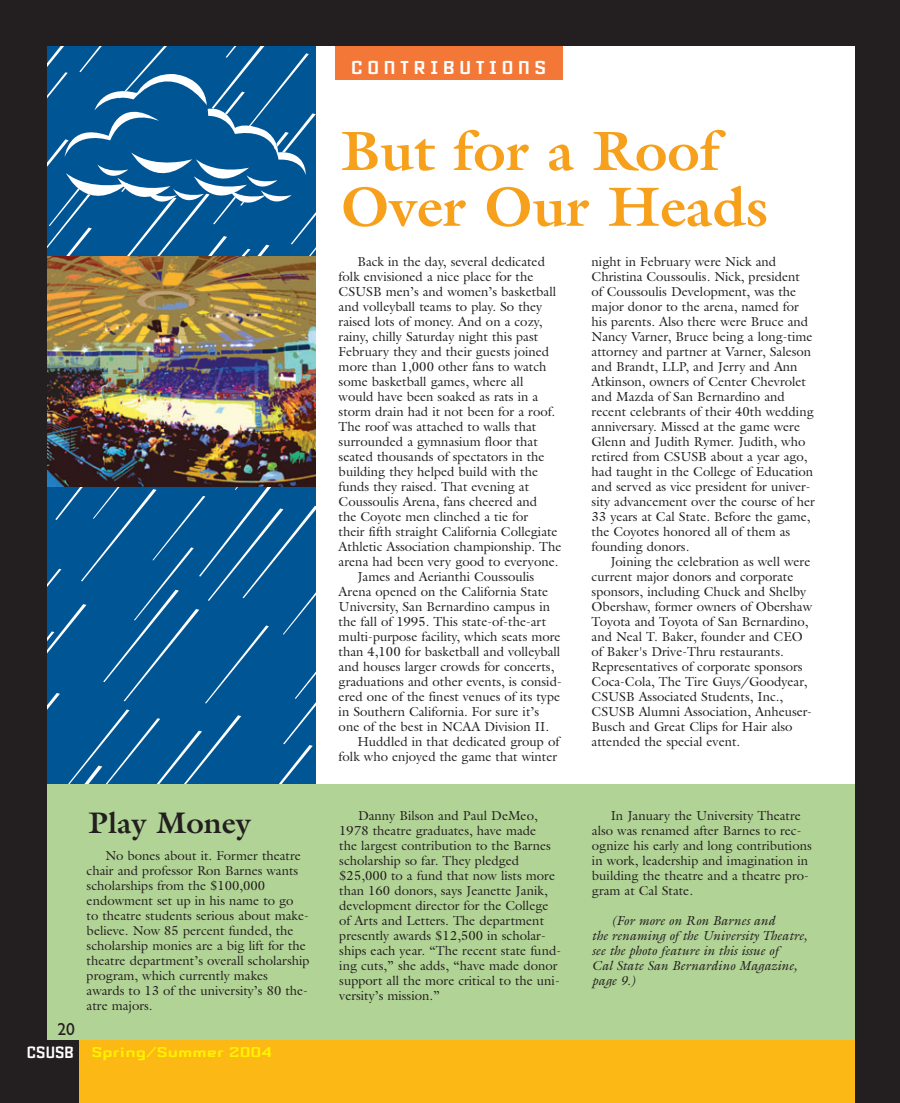
<style>
.page{position:relative;width:900px;height:1103px;background:#fff}
.page>*{position:absolute;margin:0;border:0;box-sizing:border-box;transform-origin:0 0}
.t1{font:700 55.75px/55.8px "Galliard";color:#f6a01b}
.t2{font:700 30px "Galliard";color:#231f20}
.t3{font:700 20px "Drukpa";letter-spacing:.195em;color:#fff;scale:1.2 1}
.t4{font:17.5px "M Gill Sans";color:#231f20}
.t5{font:700 15px "Drukpa";color:#fff101;scale:1.5 1}
.t6{font:13.12px/15px "Galliard";color:#231f20}
.t7{font:italic 13.12px/15px "Galliard";color:#231f20}
.s1{font-size:17.5px;color:#fff}
</style>
<div class="page">
<div style="left:0;top:0;width:900px;height:1102px;background:#231f20"></div>
<div style="left:47px;top:46px;width:808px;height:994px;background:#fff"></div>
<div style="left:335px;top:46px;width:227px;height:34px;background:#f37736"></div>
<div style="left:80px;top:1040px;width:775px;height:62px;background:#fcb814"></div>
<svg style="left:47px;top:46px;width:269px;height:738px;background:#12619c"></svg>
<img style="left:47px;top:257px;width:269px;height:229px">
<div style="left:47px;top:784px;width:808px;height:256px;background:#b2d396"></div>
<h2 class="t2" style="left:88px;top:804px;width:164px">Play Money</h2>
<h3 class="t4" style="left:58px;top:1023px;width:19px">20</h3>
<p class="t6" style="left:87px;top:847px;width:224px;text-indent:19px">No bones about it. Former theatre chair and professor Ron Barnes wants scholarships from the $100,000 endowment set up in his name to go<br>to theatre students serious about make&shy;believe. Now 85 percent funded, the scholarship monies are a big lift for the theatre department’s overall scholarship program, which currently makes<br>awards to 13 of the university’s 80 the&shy;atre majors.</p>
<p class="t5" style="left:27px;top:1047px;width:165px"><span class="s1">CSUSB</span> Spring/Summer 2004</p>
<h3 class="t3" style="left:351px;top:61px;width:164px">CONTRIBUTIONS</h3>
<h1 class="t1" style="left:341px;top:123px;width:429px">But for a Roof<br>Over Our Heads</h1>
<p class="t6" style="left:357px;top:253px;width:189px">Back in the day, several dedicated</p>
<p class="t6" style="left:339px;top:268px;width:196px">folk envisioned a nice place for the</p>
<p class="t6" style="left:339px;top:283px;width:219px">CSUSB men’s and women’s basketball</p>
<p class="t6" style="left:339px;top:298px;width:205px">and volleyball teams to play. So they</p>
<p class="t6" style="left:339px;top:313px;width:205px">raised lots of money. And on a cozy,</p>
<p class="t6" style="left:339px;top:328px;width:201px">rainy, chilly Saturday night this past</p>
<p class="t6" style="left:339px;top:343px;width:212px">February they and their guests joined</p>
<p class="t6" style="left:339px;top:358px;width:209px">more than 1,000 other fans to watch</p>
<p class="t6" style="left:339px;top:373px;width:186px">some basketball games, where all</p>
<p class="t6" style="left:339px;top:388px;width:201px">would have been soaked as rats in a</p>
<p class="t6" style="left:339px;top:403px;width:218px">storm drain had it not been for a roof.</p>
<p class="t6" style="left:339px;top:418px;width:199px">The roof was attached to walls that</p>
<p class="t6" style="left:339px;top:433px;width:201px">surrounded a gymnasium floor that</p>
<p class="t6" style="left:339px;top:448px;width:207px">seated thousands of spectators in the</p>
<p class="t6" style="left:339px;top:463px;width:201px">building they helped build with the</p>
<p class="t6" style="left:339px;top:478px;width:192px">funds they raised. That evening at</p>
<p class="t6" style="left:339px;top:493px;width:200px">Coussoulis Arena, fans cheered and</p>
<p class="t6" style="left:339px;top:508px;width:191px">the Coyote men clinched a tie for</p>
<p class="t6" style="left:339px;top:523px;width:221px">their fifth straight California Collegiate</p>
<p class="t6" style="left:339px;top:538px;width:224px">Athletic Association championship. The</p>
<p class="t6" style="left:339px;top:553px;width:221px">arena had been very good to everyone.</p>
<p class="t6" style="left:357px;top:568px;width:178px">James and Aerianthi Coussoulis</p>
<p class="t6" style="left:339px;top:583px;width:211px">Arena opened on the California State</p>
<p class="t6" style="left:339px;top:598px;width:213px">University, San Bernardino campus in</p>
<p class="t6" style="left:339px;top:613px;width:209px">the fall of 1995. This state-of-the-art</p>
<p class="t6" style="left:339px;top:628px;width:224px">multi-purpose facility, which seats more</p>
<p class="t6" style="left:339px;top:643px;width:223px">than 4,100 for basketball and volleyball</p>
<p class="t6" style="left:339px;top:658px;width:217px">and houses larger crowds for concerts,</p>
<p class="t6" style="left:339px;top:673px;width:225px">graduations and other events, is consid-</p>
<p class="t6" style="left:339px;top:688px;width:223px">ered one of the finest venues of its type</p>
<p class="t6" style="left:339px;top:703px;width:202px">in Southern California. For sure it’s</p>
<p class="t6" style="left:339px;top:718px;width:212px">one of the best in NCAA Division II.</p>
<p class="t6" style="left:357px;top:733px;width:203px">Huddled in that dedicated group of</p>
<p class="t6" style="left:339px;top:748px;width:220px">folk who enjoyed the game that winter</p>
<p class="t6" style="left:592px;top:253px;width:225px">night in February were Nick and Christina Coussoulis. Nick, president<br>of Coussoulis Development, was the major donor to the arena, named for his parents. Also there were Bruce and Nancy Varner, Bruce being a long-time attorney and partner at Varner, Saleson and Brandt, LLP, and Jerry and Ann Atkinson, owners of Center Chevrolet and Mazda of San Bernardino and recent celebrants of their 40th wedding anniversary. Missed at the game were Glenn and Judith Rymer. Judith, who retired from CSUSB about a year ago, had taught in the College of Education and served as vice president for univer&shy;sity advancement over the course of her 33 years at Cal State. Before the game, the Coyotes honored all of them as founding donors.</p>
<p class="t6" style="left:592px;top:553px;width:222px;text-indent:19px">Joining the celebration as well were current major donors and corporate sponsors, including Chuck and Shelby Obershaw, former owners of Obershaw Toyota and Toyota of San Bernardino, and Neal T. Baker, founder and CEO of Baker's Drive-Thru restaurants.<br>Representatives of corporate sponsors Coca-Cola, The Tire Guys/Goodyear, CSUSB Associated Students, Inc., CSUSB Alumni Association, Anheuser-Busch and Great Clips for Hair also attended the special event.</p>
<p class="t6" style="left:339px;top:808px;width:223px;text-indent:19px">Danny Bilson and Paul DeMeo, 1978 theatre graduates, have made<br>the largest contribution to the Barnes scholarship so far. They pledged $25,000 to a fund that now lists more than 160 donors, says Jeanette Janik, development director for the College of Arts and Letters. The department presently awards $12,500 in scholar&shy;ships each year. “The recent state fund&shy;ing cuts,” she adds, “have made donor support all the more critical to the uni&shy;versity’s mission.”</p>
<p class="t6" style="left:592px;top:808px;width:221px;text-indent:19px">In January the University Theatre also was renamed after Barnes to rec&shy;ognize his early and long contributions in work, leadership and imagination in building the theatre and a theatre pro&shy;gram at Cal State.</p>
<p class="t7" style="left:592px;top:913px;width:217px;text-indent:19px">(For more on Ron Barnes and<br>the renaming of the University Theatre, see the photo feature in this issue of<br>Cal State San Bernardino Magazine, page 9.)</p>
</div>
